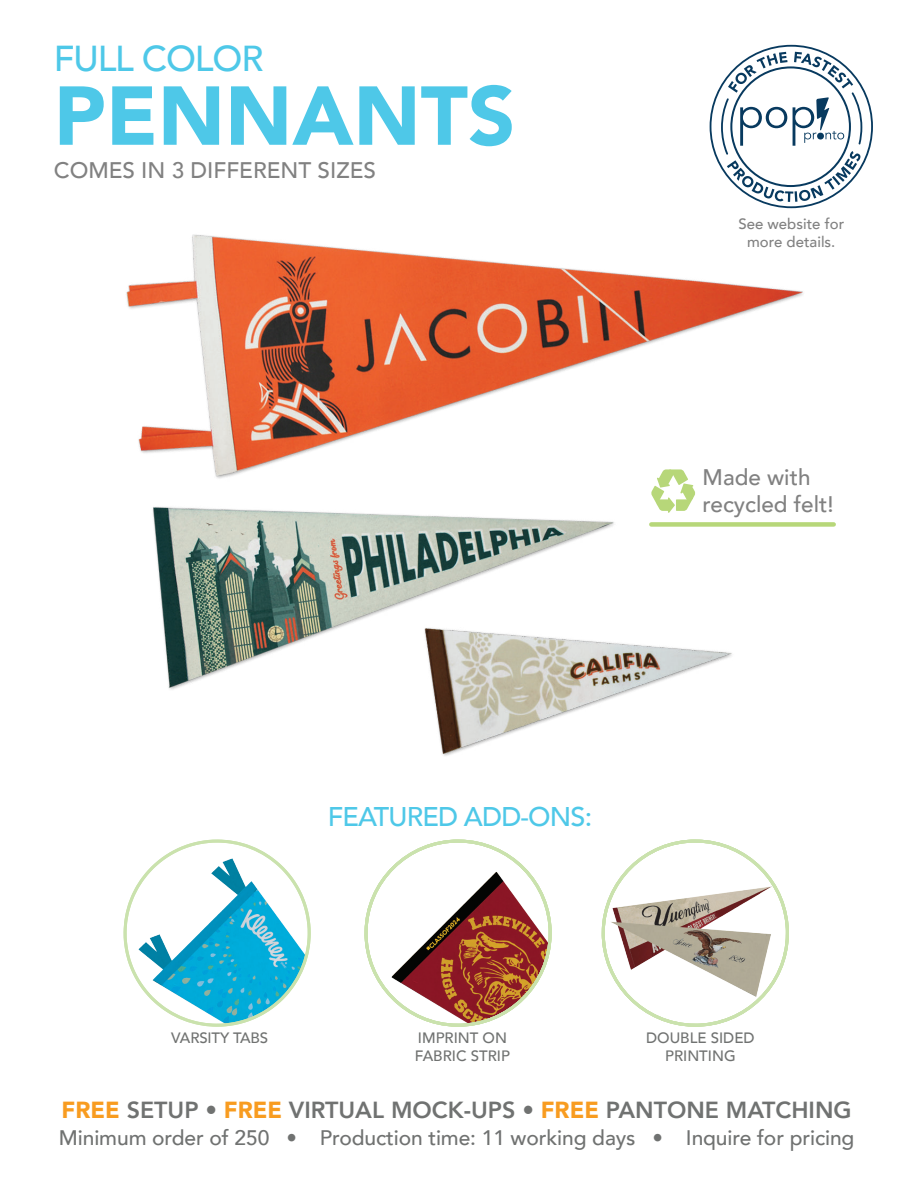
<style>
.page{position:relative;width:918px;height:1188px;background:#fff}
.page>*{position:absolute;margin:0;border:0;box-sizing:border-box;transform-origin:0 0}
.t1{font:900 82.5px "Avenir";color:#4ec8e8}
.t2{font:500 36px "Avenir";letter-spacing:-.03em;color:#4ec8e8}
.t3{font:500 27px "Avenir";letter-spacing:-.03em;color:#4ec8e8}
.t4{font:800 23.25px "Avenir";color:#707271}
.t5{font:500 22.5px/27px "Avenir";color:#818181}
.t6{font:500 21px "Avenir";letter-spacing:-.005em;color:#707271}
.t7{font:500 15px/18px "Avenir";color:#707271}
.t8{font:500 15px/18px "Avenir";color:#818181;text-align:center}
.s1{font-weight:900;color:#f89c20}
</style>
<div class="page">
<svg style="left:364px;top:839px;width:188px;height:188px"></svg>
<svg style="left:601px;top:839px;width:188px;height:188px"></svg>
<svg style="left:123px;top:839px;width:188px;height:188px"></svg>
<img style="left:437px;top:645px;width:295px;height:111px">
<img style="left:126px;top:234px;width:677px;height:245px">
<img style="left:153px;top:507px;width:489px;height:209px">
<div style="left:651px;top:522px;width:183px;height:5px;background:#b7d779"></div>
<svg style="left:651px;top:469px;width:44px;height:44px"></svg>
<svg style="left:710px;top:45px;width:163px;height:163px"></svg>
<h2 class="t2" style="left:54px;top:43px;width:211px">FULL COLOR</h2>
<h1 class="t1" style="left:54px;top:68px;width:463px">PENNANTS</h1>
<p class="t5" style="left:54px;top:159px;width:324px">COMES IN 3 DIFFERENT SIZES</p>
<p class="t8" style="left:738px;top:216px;width:107px">See website for more details.</p>
<p class="t5" style="left:703px;top:466px;width:133px">Made with recycled felt!</p>
<p class="t3" style="left:328px;top:805px;width:266px">FEATURED ADD-ONS:</p>
<p class="t7" style="left:171px;top:1031px;width:98px">VARSITY TABS</p>
<p class="t7" style="left:415px;top:1031px;width:97px">IMPRINT ON<br>FABRIC STRIP</p>
<p class="t7" style="left:646px;top:1031px;width:110px;text-align:center">DOUBLE SIDED<br>PRINTING</p>
<p class="t4" style="left:62px;top:1096px;width:792px"><span class="s1">FREE</span> SETUP • <span class="s1">FREE</span> VIRTUAL MOCK-UPS • <span class="s1">FREE</span> PANTONE MATCHING</p>
<p class="t6" style="left:59px;top:1129px;width:797px">Minimum order of 250 • Production time: 11 working days • Inquire for pricing</p>
</div>
